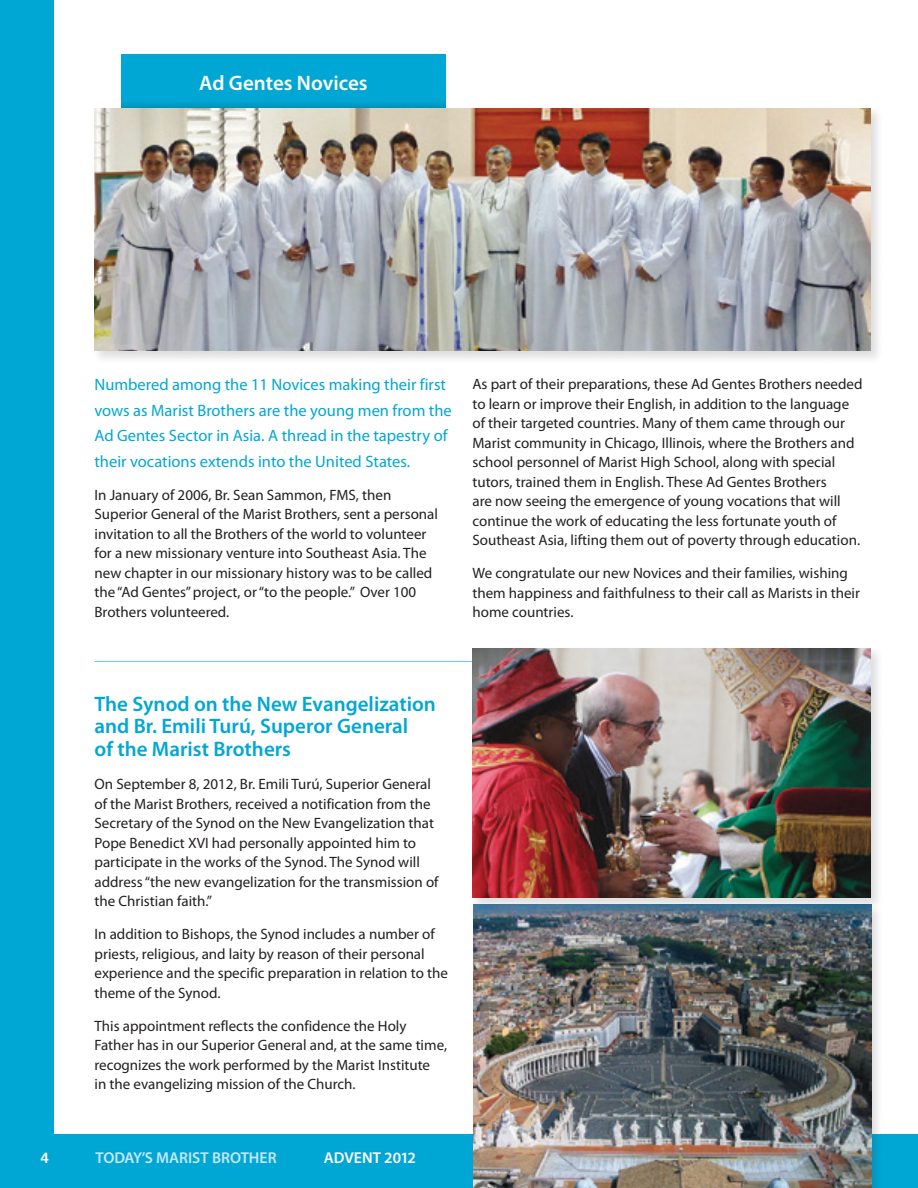
<style>
.page{position:relative;width:918px;height:1188px;background:#fff}
.page>*{position:absolute;margin:0;border:0;box-sizing:border-box;transform-origin:0 0}
.t1{font:600 21px/22.5px "Myriad Pro";color:#00a7d5}
.t2{font:600 21px "Myriad Pro";color:#fff}
.t3{font:16.5px/25.5px "Myriad Pro";color:#00a7d5}
.t4{font:600 15.75px "Myriad Pro";letter-spacing:-.005em;color:#c6e8f5}
.t5{font:600 15.75px "Myriad Pro";letter-spacing:-.005em;color:#fff}
.t6{font:15px/19.5px "Myriad Pro";color:#231f20}
</style>
<div class="page">
<div style="left:0;top:0;width:54px;height:1188px;background:#00a7d5"></div>
<div style="left:53px;top:1134px;width:865px;height:54px;background:#00a7d5"></div>
<div style="left:122px;top:54px;width:324px;height:54px;background:#00a7d5"></div>
<div style="left:470px;top:901px;width:414px;height:287px;background:#231f20;opacity:.15"></div>
<img style="left:473px;top:910px;width:398px;height:278px">
<div style="left:91px;top:105px;width:792px;height:258px;background:#231f20;opacity:.15"></div>
<img style="left:94px;top:108px;width:777px;height:243px">
<hr style="left:94px;top:661px;width:770px;height:1px;background:#6ccbe7">
<div style="left:469px;top:645px;width:414px;height:265px;background:#231f20;opacity:.15"></div>
<img style="left:472px;top:648px;width:399px;height:250px">
<h1 class="t2" style="left:199px;top:71px;width:170px">Ad Gentes Novices</h1>
<p class="t3" style="left:94px;top:372px;width:359px">Numbered among the 11 Novices making their first vows as Marist Brothers are the young men from the Ad Gentes Sector in Asia. A thread in the tapestry of their vocations extends into the United States.</p>
<p class="t6" style="left:94px;top:485px;width:345px">In January of 2006, Br. Sean Sammon, FMS, then Superior General of the Marist Brothers, sent a personal invitation to all the Brothers of the world to volunteer for a new missionary venture into Southeast Asia. The new chapter in our missionary history was to be called the “Ad Gentes” project, or “to the people.” Over 100<br>Brothers volunteered.</p>
<p class="t6" style="left:472px;top:375px;width:392px">As part of their preparations, these Ad Gentes Brothers needed to learn or improve their English, in addition to the language of their targeted countries. Many of them came through our Marist community in Chicago, Illinois, where the Brothers and school personnel of Marist High School, along with special tutors, trained them in English. These Ad Gentes Brothers<br>are now seeing the emergence of young vocations that will continue the work of educating the less fortunate youth of Southeast Asia, lifting them out of poverty through education.</p>
<p class="t6" style="left:472px;top:564px;width:389px">We congratulate our new Novices and their families, wishing them happiness and faithfulness to their call as Marists in their home countries.</p>
<h1 class="t1" style="left:94px;top:693px;width:343px">The Synod on the New Evangelization and Br. Emili Turú, Superor General<br>of the Marist Brothers</h1>
<p class="t6" style="left:94px;top:775px;width:346px">On September 8, 2012, Br. Emili Turú, Superior General of the Marist Brothers, received a notification from the Secretary of the Synod on the New Evangelization that Pope Benedict XVI had personally appointed him to participate in the works of the Synod. The Synod will address “the new evangelization for the transmission of the Christian faith.”</p>
<p class="t6" style="left:94px;top:925px;width:355px">In addition to Bishops, the Synod includes a number of priests, religious, and laity by reason of their personal experience and the specific preparation in relation to the theme of the Synod.</p>
<p class="t6" style="left:94px;top:1016px;width:354px">This appointment reflects the confidence the Holy Father has in our Superior General and, at the same time, recognizes the work performed by the Marist Institute<br>in the evangelizing mission of the Church.</p>
<p class="t5" style="left:40px;top:1149px;width:10px">4</p>
<p class="t4" style="left:96px;top:1149px;width:164px">TODAY’S MARIST BROTHER</p>
<p class="t5" style="left:324px;top:1149px;width:94px">ADVENT 2012</p>
</div>
